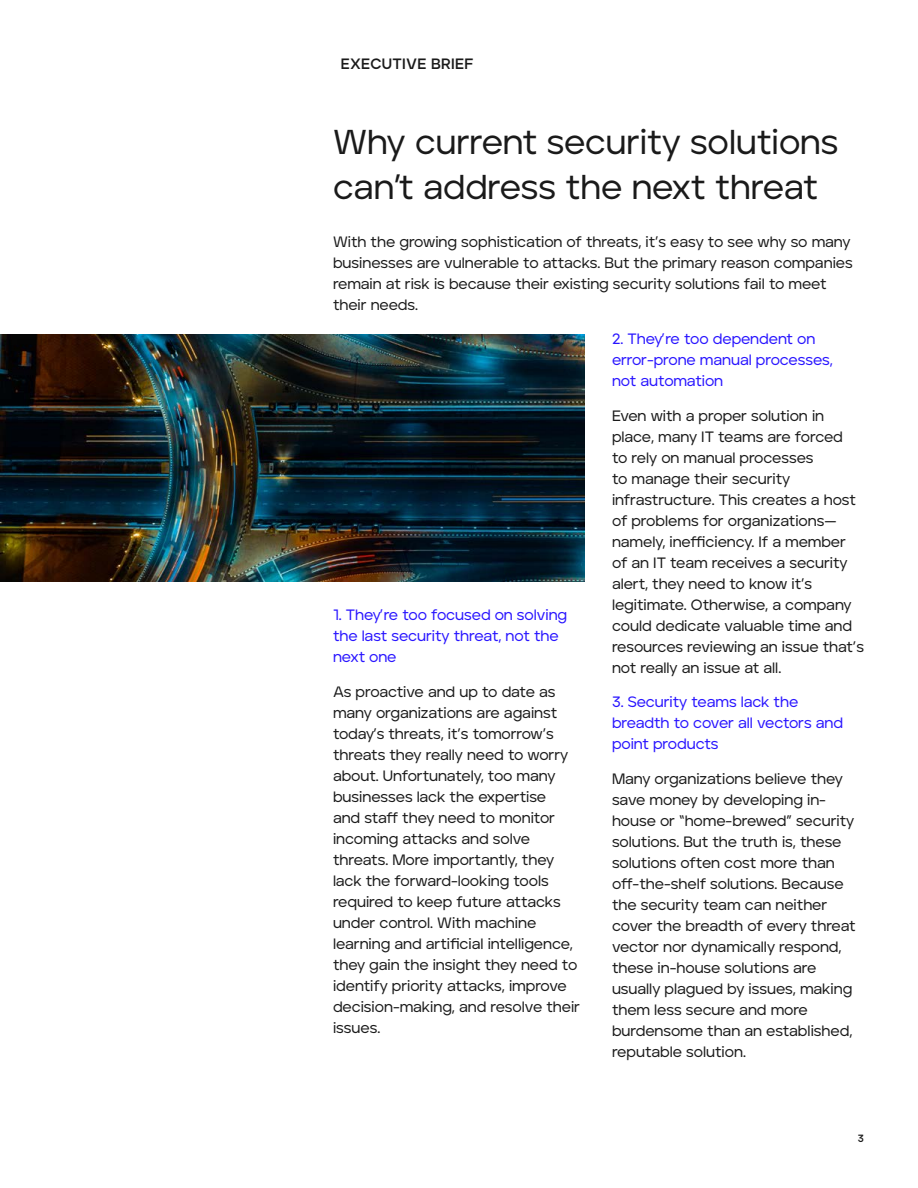
<style>
.page{position:relative;width:918px;height:1188px;background:#fff}
.page>*{position:absolute;margin:0;border:0;box-sizing:border-box;transform-origin:0 0}
.t1{font:500 34.5px/45px "Aventa";color:#1a1a1a}
.t2{font:500 15px/21px "Aventa";letter-spacing:-.005em;color:#1a1a1a}
.t3{font:500 15px/21px "Aventa";letter-spacing:-.005em;color:#2814ff}
.t4{font:700 15px "Aventa";letter-spacing:.02em;color:#1a1a1a}
.t5{font:700 10.5px "Aventa";color:#1a1a1a}
</style>
<div class="page">
<img style="left:0;top:335px;width:585px;height:246px">
<p class="t4" style="left:341px;top:54px;width:134px">EXECUTIVE BRIEF</p>
<h1 class="t1" style="left:333px;top:119px;width:507px">Why current security solutions can’t address the next threat</h1>
<p class="t2" style="left:333px;top:231px;width:521px">With the growing sophistication of threats, it’s easy to see why so many businesses are vulnerable to attacks. But the primary reason companies remain at risk is because their existing security solutions fail to meet their needs.</p>
<p class="t3" style="left:333px;top:604px;width:236px">1. They’re too focused on solving the last security threat, not the next one</p>
<p class="t2" style="left:333px;top:681px;width:249px">As proactive and up to date as many organizations are against today’s threats, it’s tomorrow’s threats they really need to worry about. Unfortunately, too many businesses lack the expertise<br>and staff they need to monitor incoming attacks and solve threats. More importantly, they lack the forward-looking tools required to keep future attacks under control. With machine learning and artificial intelligence, they gain the insight they need to identify priority attacks, improve decision-making, and resolve their issues.</p>
<p class="t3" style="left:612px;top:328px;width:223px">2. They’re too dependent on error-prone manual processes, not automation</p>
<p class="t2" style="left:612px;top:405px;width:254px">Even with a proper solution in place, many IT teams are forced<br>to rely on manual processes<br>to manage their security infrastructure. This creates a host of problems for organizations— namely, inefficiency. If a member of an IT team receives a security alert, they need to know it’s legitimate. Otherwise, a company could dedicate valuable time and resources reviewing an issue that’s not really an issue at all.</p>
<p class="t3" style="left:612px;top:691px;width:233px">3. Security teams lack the breadth to cover all vectors and point products</p>
<p class="t2" style="left:612px;top:768px;width:245px">Many organizations believe they save money by developing in&shy;house or “home-brewed” security solutions. But the truth is, these solutions often cost more than off-the-shelf solutions. Because the security team can neither cover the breadth of every threat vector nor dynamically respond, these in-house solutions are usually plagued by issues, making them less secure and more burdensome than an established, reputable solution.</p>
<p class="t5" style="left:858px;top:1132px;width:8px">3</p>
</div>
